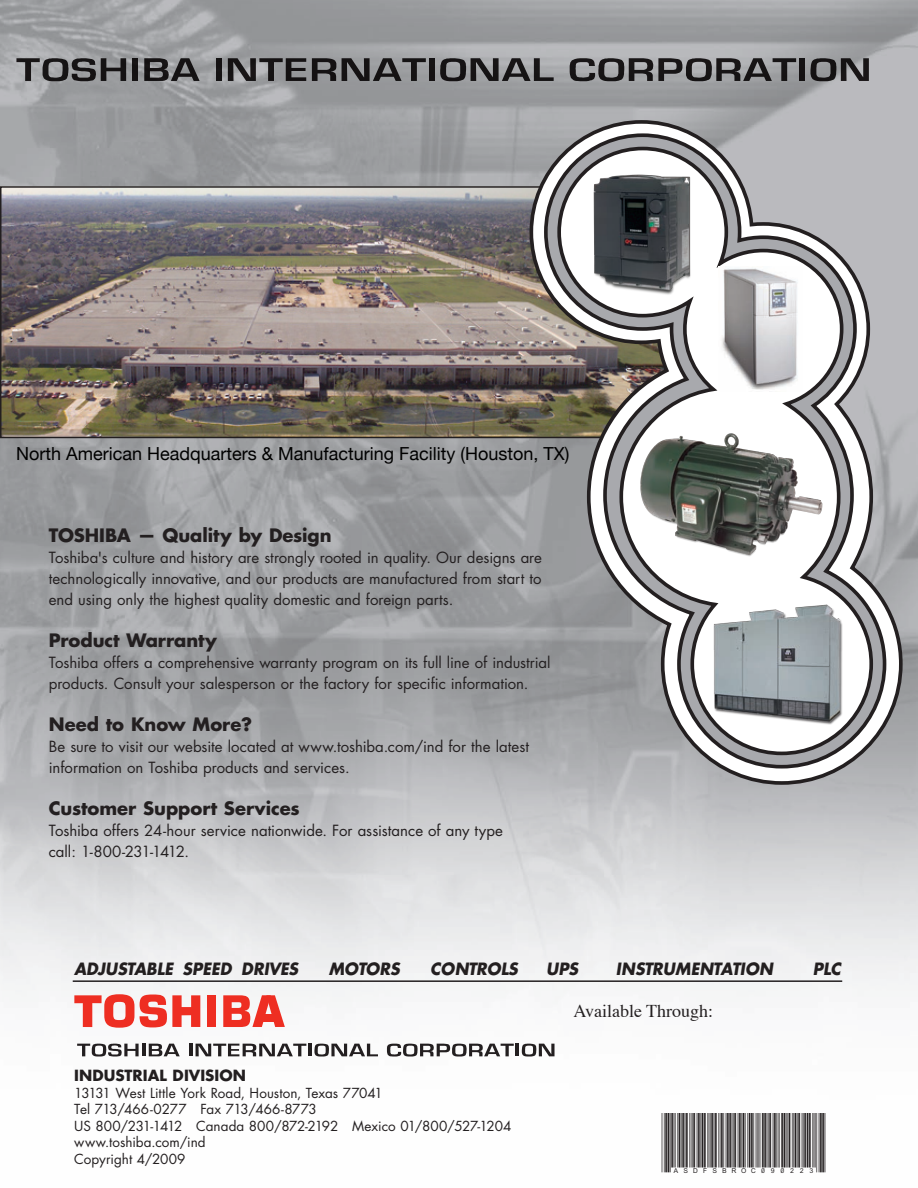
<style>
.page{position:relative;width:918px;height:1188px;background:#fff}
.page>*{position:absolute;margin:0;border:0;box-sizing:border-box;transform-origin:0 0}
.t1{font:30px "Carolina Bar B39 25 B0";color:#231f20}
.t2{font:700 18px "Futura";letter-spacing:-.005em;color:#231f20}
.t3{font:18px "Helvetica Neue";color:#000}
.t4{font:18px "Times";color:#231f20}
.t5{font:italic 700 16.5px "Futura";letter-spacing:-.005em;color:#231f20;scale:.95 1}
.t6{font:15px/21px "Futura";color:#231f20}
.t7{font:700 15px "Futura";letter-spacing:.005em;color:#231f20}
.t8{font:13.5px/16.5px "Futura";color:#231f20}
</style>
<div class="page">
<img style="left:0;top:0;width:918px;height:1057px">
<img style="left:3px;top:189px;width:525px;height:246px">
<div style="left:0;top:186px;width:715px;height:252px;border:2px solid #231f20"></div>
<svg style="left:16px;top:58px;width:110px;height:23px;background:#646365"></svg>
<div style="left:132px;top:58px;width:6px;height:23px;background:#141213"></div>
<svg style="left:144px;top:58px;width:56px;height:23px"></svg>
<div style="left:216px;top:58px;width:6px;height:23px;background:#151313"></div>
<svg style="left:228px;top:58px;width:78px;height:23px;background:#5d5d5f"></svg>
<svg style="left:312px;top:58px;width:24px;height:23px"></svg>
<svg style="left:342px;top:58px;width:84px;height:23px;background:#5d5d5f"></svg>
<div style="left:429px;top:58px;width:6px;height:23px;background:#151213"></div>
<svg style="left:440px;top:58px;width:114px;height:23px;background:#646466"></svg>
<svg style="left:570px;top:58px;width:226px;height:23px;background:#656466"></svg>
<div style="left:799px;top:58px;width:6px;height:23px;background:#151213"></div>
<svg style="left:810px;top:58px;width:59px;height:23px"></svg>
<svg style="left:528px;top:118px;width:375px;height:669px;background:#aaa9ab"></svg>
<svg style="left:542px;top:132px;width:346px;height:638px;background:#a8a8a9"></svg>
<svg style="left:556px;top:145px;width:319px;height:612px"></svg>
<img style="left:708px;top:599px;width:141px;height:129px">
<img style="left:584px;top:166px;width:118px;height:134px">
<hr style="left:73px;top:980px;width:769px;height:2px;background:#231f20">
<svg style="left:74px;top:994px;width:60px;height:34px"></svg>
<svg style="left:140px;top:995px;width:60px;height:32px"></svg>
<div style="left:207px;top:995px;width:9px;height:32px;background:#ee2e22"></div>
<svg style="left:223px;top:995px;width:62px;height:32px"></svg>
<svg style="left:77px;top:1044px;width:103px;height:13px"></svg>
<svg style="left:189px;top:1044px;width:117px;height:12px"></svg>
<hr style="left:308px;top:1044px;width:4px;height:12px;background:#231f20">
<svg style="left:314px;top:1044px;width:64px;height:13px"></svg>
<svg style="left:387px;top:1044px;width:168px;height:13px"></svg>
<img style="left:719px;top:266px;width:84px;height:126px">
<img style="left:632px;top:425px;width:197px;height:142px">
<p class="t3" style="left:16px;top:443px;width:555px">North American Headquarters &amp; Manufacturing Facility (Houston, TX)</p>
<p class="t2" style="left:49px;top:523px;width:284px">TOSHIBA — Quality by Design</p>
<p class="t6" style="left:49px;top:547px;width:495px;text-align:justify">Toshiba's culture and history are strongly rooted in quality. Our designs are technologically innovative, and our products are manufactured from start to end using only the highest quality domestic and foreign parts.</p>
<p class="t2" style="left:49px;top:628px;width:170px">Product Warranty</p>
<p class="t6" style="left:49px;top:652px;width:503px">Toshiba offers a comprehensive warranty program on its full line of industrial products. Consult your salesperson or the factory for specific information.</p>
<p class="t2" style="left:49px;top:712px;width:205px">Need to Know More?</p>
<p class="t6" style="left:49px;top:736px;width:482px">Be sure to visit our website located at www.toshiba.com/ind for the latest information on Toshiba products and services.</p>
<p class="t2" style="left:49px;top:796px;width:252px">Customer Support Services</p>
<p class="t6" style="left:49px;top:820px;width:456px">Toshiba offers 24-hour service nationwide. For assistance of any type call: 1-800-231-1412.</p>
<p class="t5" style="left:74px;top:958px;width:237px">ADJUSTABLE SPEED DRIVES</p>
<p class="t5" style="left:329px;top:958px;width:76px">MOTORS</p>
<p class="t5" style="left:430px;top:958px;width:94px">CONTROLS</p>
<p class="t5" style="left:546px;top:958px;width:35px">UPS</p>
<p class="t5" style="left:616px;top:958px;width:167px">INSTRUMENTATION</p>
<p class="t5" style="left:813px;top:958px;width:31px">PLC</p>
<p class="t7" style="left:74px;top:1066px;width:173px">INDUSTRIAL DIVISION</p>
<p class="t8" style="left:74px;top:1085px;width:439px">13131 West Little York Road, Houston, Texas 77041<br>Tel 713/466-0277 Fax 713/466-8773<br>US 800/231-1412 Canada 800/872-2192 Mexico 01/800/527-1204 www.toshiba.com/ind<br>Copyright 4/2009</p>
<p class="t4" style="left:573px;top:994px;width:141px">Available Through:</p>
<h1 class="t1" style="left:662px;top:1145px;width:166px">*ASDFSBROC090223*</h1>
</div>
